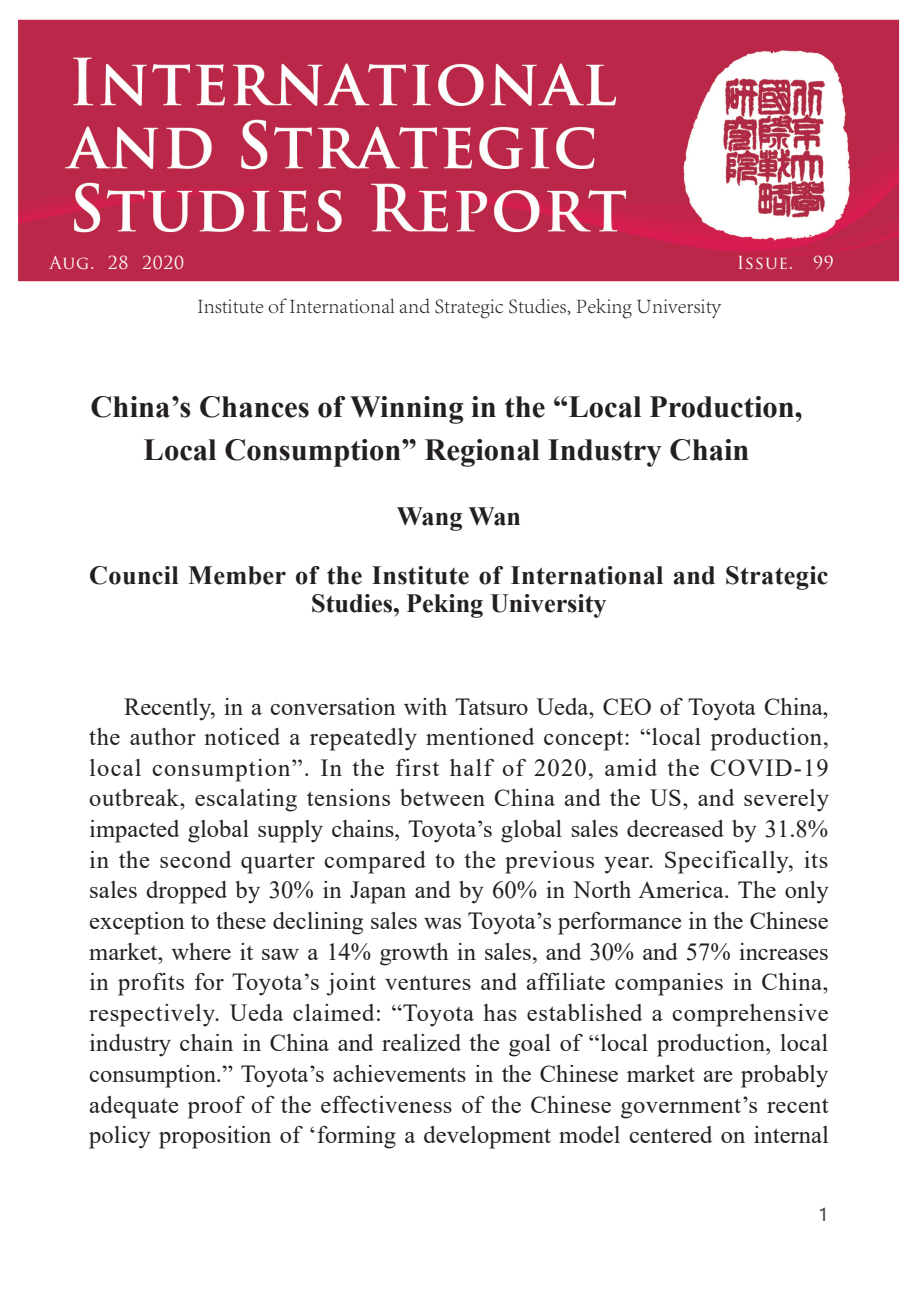
<style>
.page{position:relative;width:918px;height:1290px;background:#fff}
.page>*{position:absolute;margin:0;border:0;box-sizing:border-box;transform-origin:0 0}
.t1{font:700 30.62px/42.9px "Times New Roman";color:#231f20;text-align:center}
.小标题{font:700 26.25px/28px "Times New Roman";letter-spacing:.015em;color:#231f20;text-align:center}
.小标题-2{font:24.5px/30.6px "Times New Roman";letter-spacing:.005em;color:#231f20;text-align:justify}
.t2{font:300 21px "Adobe Song Std";color:#231f20}
.t3{font:17.5px "Trajan Pro";letter-spacing:.04em;color:#fff}
.t4{font:17.5px "Microsoft Ya Hei";color:#3e3e3f}
</style>
<div class="page">
<img style="left:18px;top:19px;width:882px;height:263px">
<p class="t3" style="left:50px;top:251px;width:136px">Aug. 28 2020</p>
<p class="t3" style="left:737px;top:251px;width:98px">Issue. 99</p>
<p class="t2" style="left:197px;top:294px;width:525px">Institute of International and Strategic Studies, Peking University</p>
<p class="t1" style="left:91px;top:384px;width:713px">China’s Chances of Winning in the “Local Production,<br>Local Consumption” Regional Industry Chain</p>
<p class="小标题" style="left:397px;top:502px;width:126px">Wang Wan</p>
<p class="小标题" style="left:89px;top:561px;width:741px">Council Member of the Institute of International and Strategic<br>Studies, Peking University</p>
<p class="小标题-2" style="left:89px;top:690px;width:741px;text-indent:35px">Recently, in a conversation with Tatsuro Ueda, CEO of Toyota China, the author noticed a repeatedly mentioned concept: “local production, local consumption”. In the first half of 2020, amid the COVID-19 outbreak, escalating tensions between China and the US, and severely impacted global supply chains, Toyota’s global sales decreased by 31.8% in the second quarter compared to the previous year. Specifically, its sales dropped by 30% in Japan and by 60% in North America. The only exception to these declining sales was Toyota’s performance in the Chinese market, where it saw a 14% growth in sales, and 30% and 57% increases in profits for Toyota’s joint ventures and affiliate companies in China, respectively. Ueda claimed: “Toyota has established a comprehensive industry chain in China and realized the goal of “local production, local consumption.” Toyota’s achievements in the Chinese market are probably adequate proof of the effectiveness of the Chinese government’s recent policy proposition of ‘forming a development model centered on internal</p>
<p class="t4" style="left:818px;top:1202px;width:12px">1</p>
</div>
